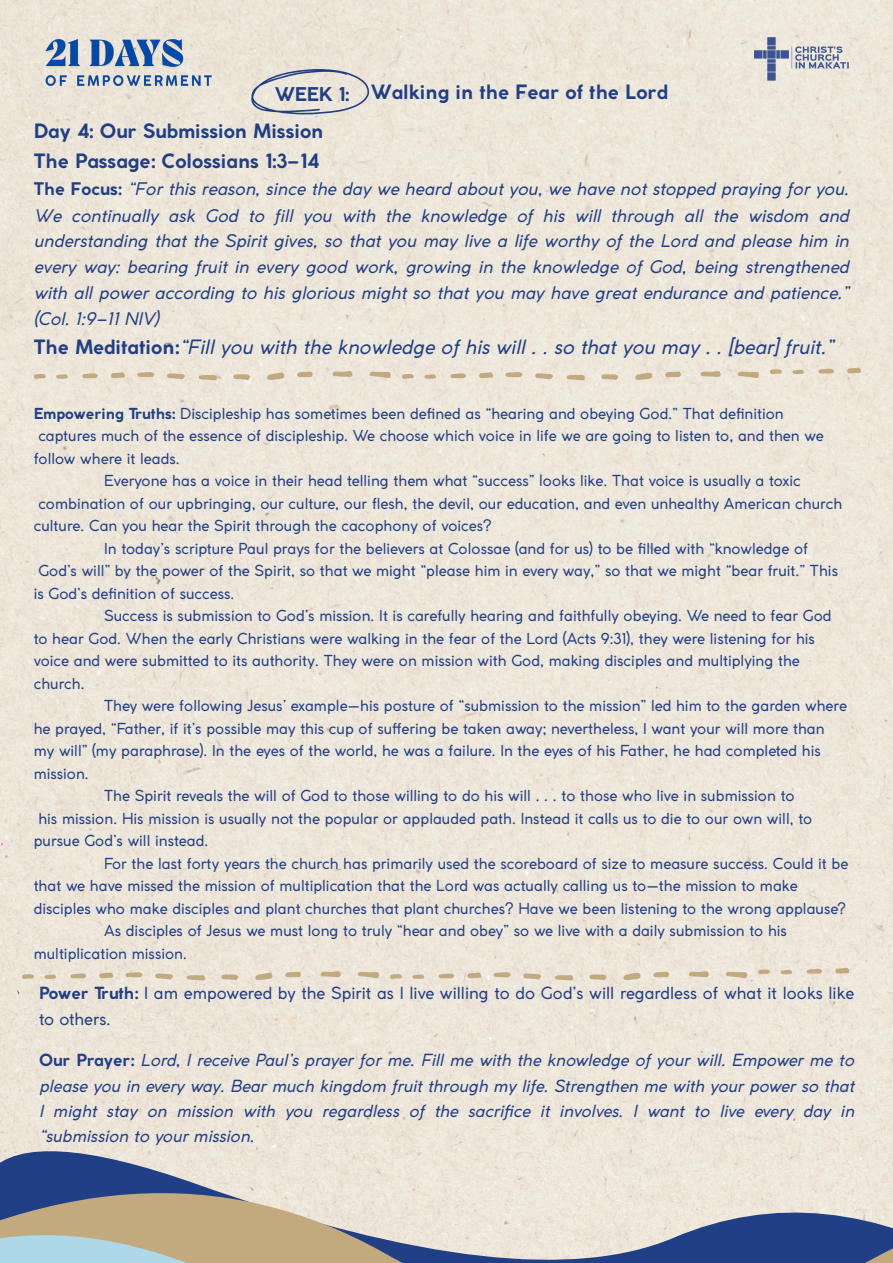
<style>
.page{position:relative;width:893px;height:1263px;background:#fff}
.page>*{position:absolute;margin:0;border:0;box-sizing:border-box;transform-origin:0 0}
.t1{font:700 19.5px/29.8px "Coco Gothic";color:#213f85}
.t2{font:italic 19.5px "Coco Gothic";color:#213f85}
.t3{font:700 18.75px "Coco Gothic";color:#213f85}
.t4{font:italic 17.25px/26px "Coco Gothic";color:#213f85;text-align:justify}
.t5{font:italic 16.58px/25.3px "Coco Gothic";color:#213f85;text-align:justify}
.t6{font:16.58px "Coco Gothic";color:#213f85}
.t7{font:15px/22.5px "Coco Gothic";color:#213f85}
.s1{font-weight:700;font-style:normal}
.s2{font-weight:700}
</style>
<div class="page">
<div style="left:0;top:0;width:893px;height:828px;background:#ece6da"></div>
<div style="left:0;top:828px;width:893px;height:264px;background:#ece6d9"></div>
<svg style="left:0;top:1092px;width:893px;height:171px;fill:#ebe4d8"></svg>
<img style="left:754px;top:33px;width:94px;height:52px">
<svg style="left:369px;top:372px;width:22px;height:6px"></svg>
<svg style="left:267px;top:373px;width:17px;height:7px"></svg>
<svg style="left:332px;top:371px;width:21px;height:6px"></svg>
<svg style="left:198px;top:375px;width:19px;height:5px"></svg>
<svg style="left:167px;top:373px;width:18px;height:6px"></svg>
<svg style="left:233px;top:374px;width:17px;height:6px"></svg>
<svg style="left:297px;top:371px;width:16px;height:6px"></svg>
<svg style="left:137px;top:372px;width:17px;height:5px"></svg>
<svg style="left:111px;top:372px;width:14px;height:6px"></svg>
<svg style="left:82px;top:373px;width:16px;height:5px"></svg>
<svg style="left:34px;top:374px;width:12px;height:5px"></svg>
<svg style="left:56px;top:374px;width:12px;height:5px"></svg>
<svg style="left:737px;top:372px;width:22px;height:6px"></svg>
<svg style="left:635px;top:373px;width:17px;height:7px"></svg>
<svg style="left:700px;top:371px;width:21px;height:6px"></svg>
<svg style="left:566px;top:375px;width:19px;height:5px"></svg>
<svg style="left:535px;top:373px;width:18px;height:6px"></svg>
<svg style="left:601px;top:374px;width:17px;height:6px"></svg>
<svg style="left:665px;top:371px;width:16px;height:6px"></svg>
<svg style="left:505px;top:372px;width:17px;height:5px"></svg>
<svg style="left:479px;top:372px;width:14px;height:6px"></svg>
<svg style="left:450px;top:373px;width:16px;height:5px"></svg>
<svg style="left:402px;top:374px;width:12px;height:5px"></svg>
<svg style="left:424px;top:374px;width:12px;height:5px"></svg>
<svg style="left:847px;top:367px;width:14px;height:6px"></svg>
<svg style="left:818px;top:369px;width:16px;height:4px"></svg>
<svg style="left:770px;top:369px;width:12px;height:5px"></svg>
<svg style="left:792px;top:370px;width:12px;height:4px"></svg>
<svg style="left:358px;top:972px;width:21px;height:6px"></svg>
<svg style="left:255px;top:973px;width:18px;height:7px"></svg>
<svg style="left:321px;top:971px;width:20px;height:6px"></svg>
<svg style="left:187px;top:975px;width:18px;height:5px"></svg>
<svg style="left:155px;top:973px;width:18px;height:6px"></svg>
<svg style="left:221px;top:974px;width:17px;height:6px"></svg>
<svg style="left:285px;top:972px;width:16px;height:5px"></svg>
<svg style="left:125px;top:972px;width:18px;height:5px"></svg>
<svg style="left:99px;top:972px;width:14px;height:6px"></svg>
<svg style="left:70px;top:973px;width:16px;height:5px"></svg>
<svg style="left:22px;top:974px;width:12px;height:5px"></svg>
<svg style="left:44px;top:974px;width:12px;height:5px"></svg>
<svg style="left:726px;top:972px;width:21px;height:6px"></svg>
<svg style="left:623px;top:973px;width:18px;height:7px"></svg>
<svg style="left:689px;top:971px;width:20px;height:6px"></svg>
<svg style="left:555px;top:975px;width:18px;height:5px"></svg>
<svg style="left:523px;top:973px;width:18px;height:6px"></svg>
<svg style="left:589px;top:974px;width:17px;height:6px"></svg>
<svg style="left:653px;top:972px;width:16px;height:5px"></svg>
<svg style="left:493px;top:972px;width:18px;height:5px"></svg>
<svg style="left:467px;top:972px;width:14px;height:6px"></svg>
<svg style="left:438px;top:973px;width:16px;height:5px"></svg>
<svg style="left:390px;top:974px;width:12px;height:5px"></svg>
<svg style="left:412px;top:974px;width:12px;height:5px"></svg>
<svg style="left:835px;top:968px;width:14px;height:5px"></svg>
<svg style="left:806px;top:969px;width:16px;height:5px"></svg>
<svg style="left:758px;top:969px;width:12px;height:5px"></svg>
<svg style="left:780px;top:970px;width:12px;height:4px"></svg>
<img style="left:42px;top:34px;width:145px;height:44px">
<img style="left:44px;top:75px;width:171px;height:14px">
<svg style="left:251px;top:69px;width:119px;height:45px"></svg>
<h3 class="t3" style="left:275px;top:87px;width:76px">WEEK 1:</h3>
<p class="t1" style="left:371px;top:79px;width:299px">Walking in the Fear of the Lord</p>
<h2 class="t1" style="left:34px;top:118px;width:291px">Day 4: Our Submission Mission<br>The Passage: Colossians 1:3–14</h2>
<h2 class="t4" style="left:34px;top:177px;width:816px"><span class="s1">The Focus:</span> “For this reason, since the day we heard about you, we have not stopped praying for you.<br>We continually ask God to fill you with the knowledge of his will through all the wisdom and understanding that the Spirit gives, so that you may live a life worthy of the Lord and please him in every way: bearing fruit in every good work, growing in the knowledge of God, being strengthened with all power according to his glorious might so that you may have great endurance and patience.” (Col. 1:9–11 NIV)</h2>
<h2 class="t2" style="left:34px;top:339px;width:801px"><span class="s1">The Meditation:</span>“Fill you with the knowledge of his will . . so that you may . . [bear] fruit.”</h2>
<p class="t7" style="left:34px;top:403px;width:751px"><span class="s2">Empowering Truths:</span> Discipleship has sometimes been defi ned as “hearing and obeying God.” That defi nition</p>
<p class="t7" style="left:38px;top:426px;width:787px">captures much of the essence of discipleship. We choose which voice in life we are going to listen to, and then we</p>
<p class="t7" style="left:34px;top:448px;width:148px">follow where it leads.</p>
<p class="t7" style="left:104px;top:471px;width:698px">Everyone has a voice in their head telling them what “success” looks like. That voice is usually a toxic</p>
<p class="t7" style="left:38px;top:493px;width:805px">combination of our upbringing, our culture, our flesh, the devil, our education, and even unhealthy American church</p>
<p class="t7" style="left:34px;top:516px;width:459px">culture. Can you hear the Spirit through the cacophony of voices?</p>
<p class="t7" style="left:104px;top:538px;width:705px">In today’s scripture Paul prays for the believers at Colossae (and for us) to be fi lled with “knowledge of</p>
<p class="t7" style="left:38px;top:561px;width:801px">God’s will” by the power of the Spirit, so that we might “please him in every way,” so that we might “bear fruit.” This</p>
<p class="t7" style="left:34px;top:583px;width:202px">is God’s defi nition of success.</p>
<p class="t7" style="left:34px;top:606px;width:799px;text-indent:70px">Success is submission to God’s mission. It is carefully hearing and faithfully obeying. We need to fear God to hear God. When the early Christians were walking in the fear of the Lord (Acts 9:31), they were listening for his voice and were submitted to its authority. They were on mission with God, making disciples and multiplying the</p>
<p class="t7" style="left:34px;top:673px;width:52px">church.</p>
<p class="t7" style="left:104px;top:696px;width:744px">They were following Jesus’ example—his posture of “submission to the mission” led him to the garden where</p>
<p class="t7" style="left:34px;top:718px;width:792px">he prayed, “Father, if it’s possible may this cup of suffering be taken away; nevertheless, I want your will more than my will” (my paraphrase). In the eyes of the world, he was a failure. In the eyes of his Father, he had completed his mission.</p>
<p class="t7" style="left:104px;top:786px;width:692px">The Spirit reveals the will of God to those willing to do his will . . . to those who live in submission to</p>
<p class="t7" style="left:38px;top:808px;width:775px">his mission. His mission is usually not the popular or applauded path. Instead it calls us to die to our own will, to</p>
<p class="t7" style="left:34px;top:831px;width:176px">pursue God’s will instead.</p>
<p class="t7" style="left:104px;top:853px;width:745px">For the last forty years the church has primarily used the scoreboard of size to measure success. Could it be</p>
<p class="t7" style="left:34px;top:876px;width:814px">that we have missed the mission of multiplication that the Lord was actually calling us to—the mission to make disciples who make disciples and plant churches that plant churches? Have we been listening to the wrong applause?</p>
<p class="t7" style="left:104px;top:921px;width:684px">As disciples of Jesus we must long to truly “hear and obey” so we live with a daily submission to his</p>
<p class="t7" style="left:34px;top:943px;width:155px">multiplication mission.</p>
<p class="t6" style="left:39px;top:987px;width:816px"><span class="s2">Power Truth:</span> I am empowered by the Spirit as I live willing to do God’s will regardless of what it looks like</p>
<p class="t6" style="left:39px;top:1012px;width:73px">to others.</p>
<p class="t5" style="left:39px;top:1049px;width:816px"><span class="s1">Our Prayer:</span> Lord, I receive Paul’s prayer for me. Fill me with the knowledge of your will. Empower me to</p>
<h4 class="t5" style="left:39px;top:1074px;width:816px">please you in every way. Bear much kingdom fruit through my life. Strengthen me with your power so that I might stay on mission with you regardless of the sacrifice it involves. I want to live every day in “submission to your mission.</h4>
</div>
